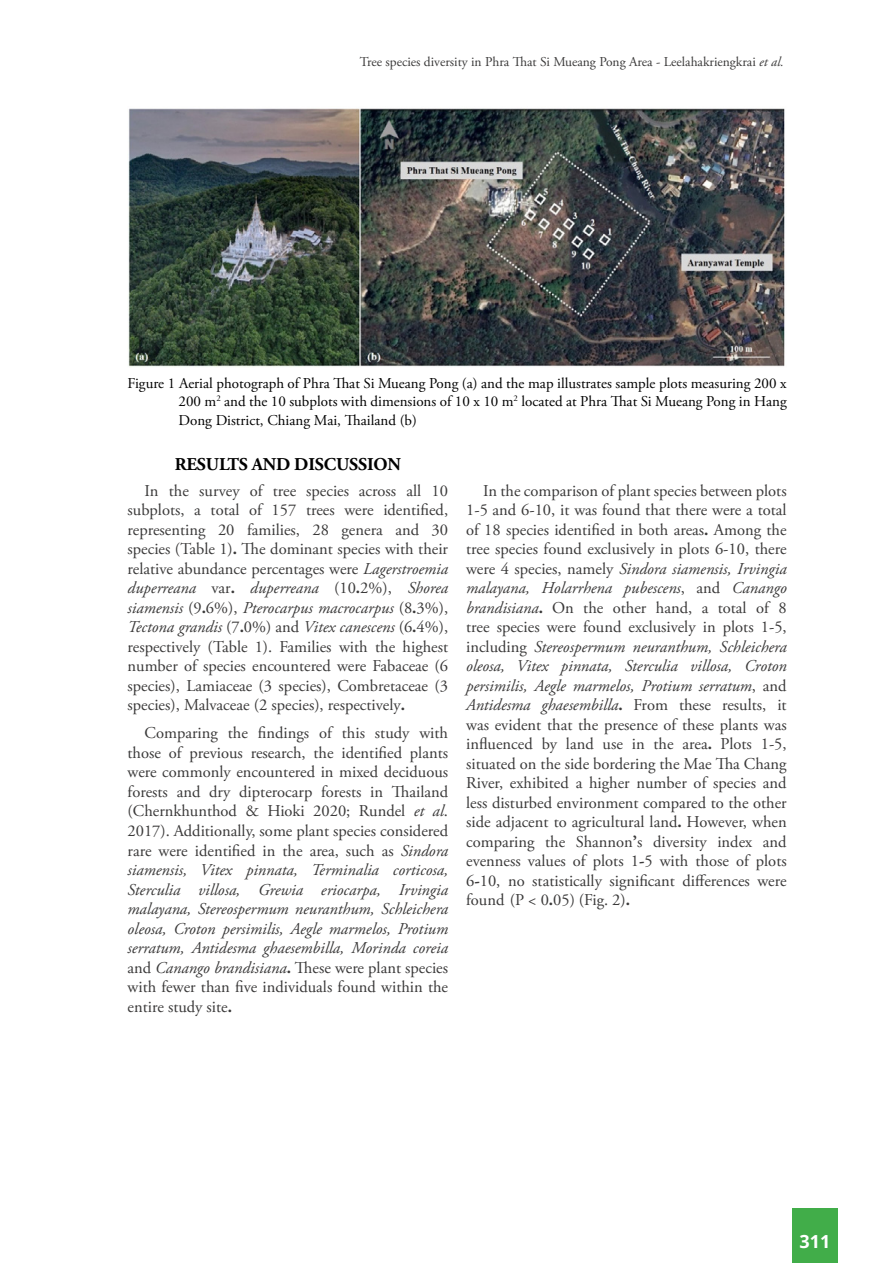
<style>
.page{position:relative;width:893px;height:1263px;background:#fff}
.page>*{position:absolute;margin:0;border:0;box-sizing:border-box;transform-origin:0 0}
.t1{font:700 18px "Adobe Garamond Pro";letter-spacing:-.01em;color:#000}
.t2{font:700 18px "Open Sans";color:#fff}
.t3{font:16.5px/19.5px "Adobe Garamond Pro";color:#3a3939;text-align:justify}
.t4{font:15px/18px "Adobe Garamond Pro";color:#000;text-align:right}
.t5{font:13.5px "Adobe Garamond Pro";color:#3a3939}
.s1{font-style:italic}
.s2{font-weight:700}
</style>
<div class="page">
<div style="left:792px;top:1209px;width:46px;height:54px;background:#41ad49"></div>
<img style="left:128px;top:108px;width:657px;height:259px">
<p class="t5" style="left:360px;top:53px;width:425px">Tree species diversity in Phra That Si Mueang Pong Area - Leelahakriengkrai <span class="s1">et al.</span></p>
<p class="t4" style="left:128px;top:374px;width:661px">Figure 1 Aerial photograph of Phra That Si Mueang Pong (a) and the map illustrates sample plots measuring 200 x<br>200 m<sup>2</sup> and the 10 subplots with dimensions of 10 x 10 m<sup>2</sup> located at Phra That Si Mueang Pong in Hang</p>
<p class="t4" style="left:179px;top:412px;width:240px">Dong District, Chiang Mai, Thailand (b)</p>
<p class="t1" style="left:175px;top:453px;width:228px">RESULTS AND DISCUSSION</p>
<p class="t3" style="left:128px;top:481px;width:322px;text-indent:17px">In the survey of tree species across all 10 subplots, a total of 157 trees were identified, representing 20 families, 28 genera and 30 species (Table 1)<span class="s2">.</span> The dominant species with their relative abundance percentages were <span class="s1">Lagerstroemia duperreana</span> var<span class="s2">.</span> <span class="s1">duperreana</span> (10<span class="s2">.</span>2%), <span class="s1">Shorea siamensis</span> (9<span class="s2">.</span>6%), <span class="s1">Pterocarpus macrocarpus</span> (8<span class="s2">.</span>3%), <span class="s1">Tectona grandis</span> (7<span class="s2">.</span>0%) and <span class="s1">Vitex canescens</span> (6<span class="s2">.</span>4%), respectively (Table 1). Families with the highest number of species encountered were Fabaceae (6 species), Lamiaceae (3 species), Combretaceae (3 species), Malvaceae (2 species), respectively<span class="s2">.</span></p>
<p class="t3" style="left:128px;top:724px;width:322px;text-indent:17px">Comparing the findings of this study with those of previous research, the identified plants were commonly encountered in mixed deciduous forests and dry dipterocarp forests in Thailand (Chernkhunthod &amp; Hioki 2020; Rundel <span class="s1">et al</span>.<br>2017). Additionally, some plant species considered rare were identified in the area, such as <span class="s1">Sindora siamensis, Vitex pinnata, Terminalia corticosa, Sterculia villosa, Grewia eriocarpa, Irvingia malayana, Stereospermum neuranthum, Schleichera oleosa, Croton persimilis, Aegle marmelos, Protium serratum, Antidesma ghaesembilla, Morinda coreia </span>and <span class="s1">Canango brandisiana</span><span class="s2">.</span> These were plant species with fewer than five individuals found within the entire study site<span class="s2">.</span></p>
<p class="t3" style="left:466px;top:481px;width:322px;text-indent:17px">In the comparison of plant species between plots 1-5 and 6-10, it was found that there were a total of 18 species identified in both areas<span class="s2">.</span> Among the tree species found exclusively in plots 6-10, there were 4 species, namely <span class="s1">Sindora siamensis, Irvingia malayana, Holarrhena pubescens</span>, and <span class="s1">Canango brandisiana</span><span class="s2">.</span> On the other hand, a total of 8 tree species were found exclusively in plots 1-5, including <span class="s1">Stereospermum neuranthum, Schleichera oleosa, Vitex pinnata, Sterculia villosa, Croton persimilis, Aegle marmelos, Protium serratum</span>, and <span class="s1">Antidesma ghaesembilla</span><span class="s2">.</span> From these results, it was evident that the presence of these plants was influenced by land use in the area<span class="s2">.</span> Plots 1-5, situated on the side bordering the Mae Tha Chang River, exhibited a higher number of species and less disturbed environment compared to the other side adjacent to agricultural land<span class="s2">.</span> However, when comparing the Shannon<span class="s2">’</span>s diversity index and evenness values of plots 1<span class="s2">-</span>5 with those of plots 6<span class="s2">-</span>10, no statistically significant differences were found (P &lt; 0<span class="s2">.</span>05) (Fig. 2)<span class="s2">.</span></p>
<p class="t2" style="left:799px;top:1229px;width:32px">311</p>
</div>
